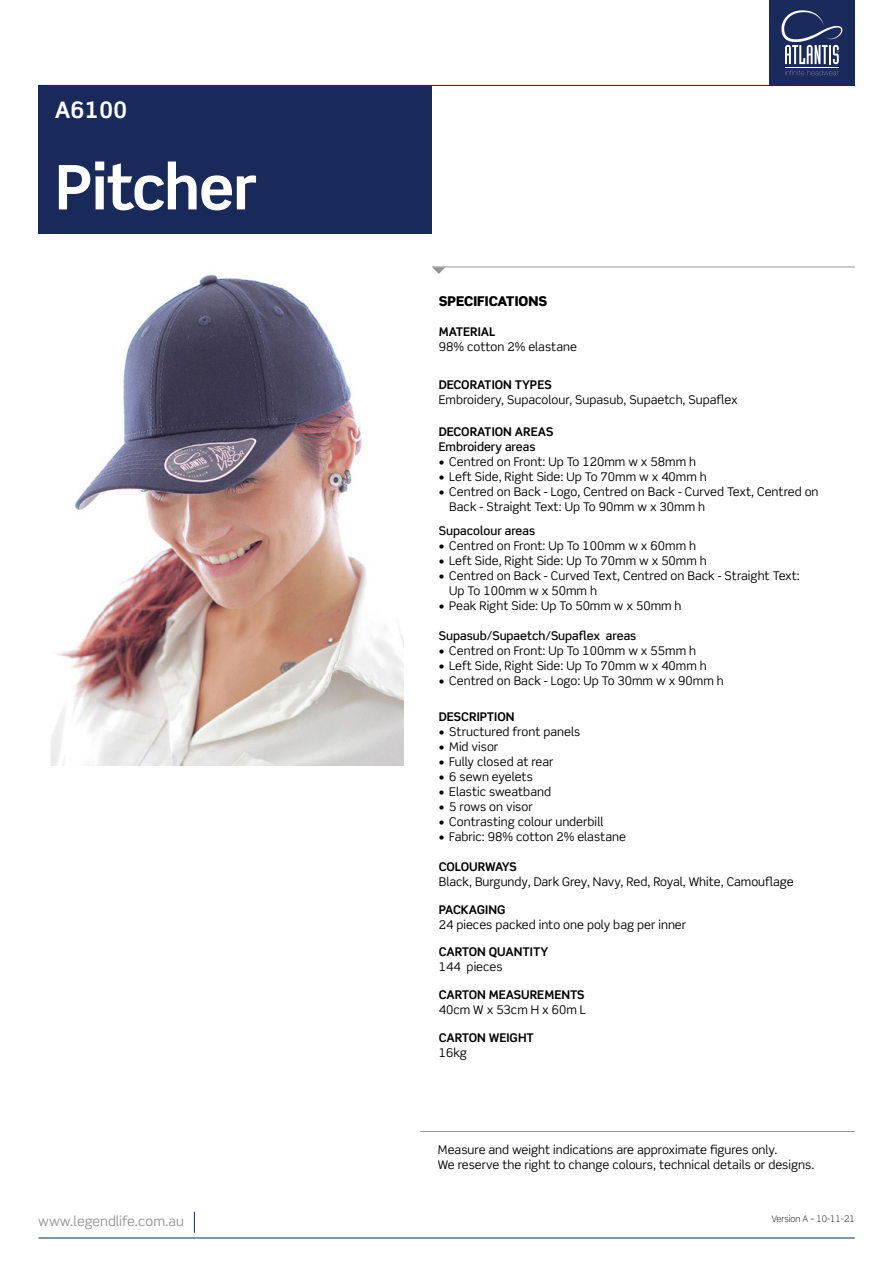
<style>
.page{position:relative;width:893px;height:1263px;background:#fff}
.page>*{position:absolute;margin:0;border:0;box-sizing:border-box;transform-origin:0 0}
.t1{font:700 61.5px "Scene Std";letter-spacing:-.02em;color:#fff}
.t2{font:700 22.65px "Scene Std";color:#fff}
.t3{font:13.5px "Scene Std";color:#939598}
.t4{font:900 13.5px "Scene Std";color:#000}
.t5{font:12px/15px "Scene Std";color:#000}
.t6{font:700 12px "Scene Std";color:#000}
.t7{font:500 12px "Scene Std";color:#000}
.t8{font:700 12px "Scene Std";letter-spacing:-.02em;color:#000}
.t9{font:300 9px "Scene Std";color:#000}
</style>
<div class="page">
<div style="left:38px;top:85px;width:394px;height:149px;background:#19295a"></div>
<div style="left:769px;top:0;width:86px;height:86px;background:#1a2a5a"></div>
<hr style="left:785px;top:67px;width:54px;height:1px;background:#fff">
<svg style="left:785px;top:70px;width:54px;height:5px"></svg>
<svg style="left:781px;top:10px;width:61px;height:54px"></svg>
<hr style="left:420px;top:1131px;width:435px;height:1px;background:#939598">
<hr style="left:38px;top:85px;width:817px;height:1px;background:#002d56">
<hr style="left:38px;top:1237px;width:817px;height:1px;background:#002d56">
<svg style="left:194px;top:1212px;width:1px;height:21px"></svg>
<hr style="left:432px;top:267px;width:423px;height:1px;background:#939598">
<svg style="left:432px;top:267px;width:13px;height:7px"></svg>
<img style="left:51px;top:274px;width:353px;height:491px">
<h2 class="t2" style="left:55px;top:96px;width:74px">A6100</h2>
<h1 class="t1" style="left:55px;top:149px;width:204px">Pitcher</h1>
<p class="t4" style="left:439px;top:292px;width:110px">SPECIFICATIONS</p>
<p class="t6" style="left:439px;top:324px;width:58px">MATERIAL</p>
<p class="t5" style="left:439px;top:339px;width:140px">98% cotton 2% elastane</p>
<p class="t6" style="left:439px;top:377px;width:114px">DECORATION TYPES</p>
<p class="t5" style="left:439px;top:392px;width:300px">Embroidery, Supacolour, Supasub, Supaetch, Supaflex</p>
<p class="t6" style="left:439px;top:424px;width:116px">DECORATION AREAS</p>
<p class="t7" style="left:439px;top:439px;width:98px">Embroidery areas</p>
<p class="t5" style="left:439px;top:454px;width:259px">• Centred on Front: Up To 120mm w x 58mm h</p>
<p class="t5" style="left:439px;top:469px;width:270px">• Left Side, Right Side: Up To 70mm w x 40mm h</p>
<p class="t5" style="left:449px;top:484px;width:371px;text-indent:-10px">• Centred on Back - Logo, Centred on Back - Curved Text, Centred on<br>Back - Straight Text: Up To 90mm w x 30mm h</p>
<p class="t7" style="left:439px;top:523px;width:98px">Supacolour areas</p>
<p class="t5" style="left:439px;top:538px;width:259px">• Centred on Front: Up To 100mm w x 60mm h</p>
<p class="t5" style="left:439px;top:553px;width:270px">• Left Side, Right Side: Up To 70mm w x 50mm h</p>
<p class="t5" style="left:449px;top:568px;width:352px;text-indent:-10px">• Centred on Back - Curved Text, Centred on Back - Straight Text:<br>Up To 100mm w x 50mm h</p>
<p class="t5" style="left:439px;top:598px;width:244px">• Peak Right Side: Up To 50mm w x 50mm h</p>
<p class="t7" style="left:439px;top:628px;width:199px">Supasub/Supaetch/Supaflex areas</p>
<p class="t5" style="left:439px;top:643px;width:259px">• Centred on Front: Up To 100mm w x 55mm h</p>
<p class="t5" style="left:439px;top:658px;width:270px">• Left Side, Right Side: Up To 70mm w x 40mm h</p>
<p class="t5" style="left:439px;top:673px;width:286px">• Centred on Back - Logo: Up To 30mm w x 90mm h</p>
<p class="t6" style="left:439px;top:709px;width:77px">DESCRIPTION</p>
<p class="t5" style="left:439px;top:724px;width:143px">• Structured front panels</p>
<p class="t5" style="left:439px;top:739px;width:61px">• Mid visor</p>
<p class="t5" style="left:439px;top:754px;width:116px">• Fully closed at rear</p>
<p class="t5" style="left:439px;top:769px;width:96px">• 6 sewn eyelets</p>
<p class="t5" style="left:439px;top:784px;width:114px">• Elastic sweatband</p>
<p class="t5" style="left:439px;top:799px;width:95px">• 5 rows on visor</p>
<p class="t5" style="left:439px;top:814px;width:166px">• Contrasting colour underbill</p>
<p class="t5" style="left:439px;top:829px;width:189px">• Fabric: 98% cotton 2% elastane</p>
<p class="t8" style="left:439px;top:859px;width:79px">COLOURWAYS</p>
<p class="t5" style="left:439px;top:874px;width:356px">Black, Burgundy, Dark Grey, Navy, Red, Royal, White, Camouflage</p>
<p class="t6" style="left:439px;top:902px;width:68px">PACKAGING</p>
<p class="t5" style="left:439px;top:917px;width:249px">24 pieces packed into one poly bag per inner</p>
<p class="t6" style="left:439px;top:944px;width:111px">CARTON QUANTITY</p>
<p class="t5" style="left:439px;top:959px;width:65px">144 pieces</p>
<p class="t6" style="left:439px;top:987px;width:147px">CARTON MEASUREMENTS</p>
<p class="t5" style="left:439px;top:1002px;width:149px">40cm W x 53cm H x 60m L</p>
<p class="t6" style="left:439px;top:1030px;width:97px">CARTON WEIGHT</p>
<p class="t5" style="left:439px;top:1045px;width:30px">16kg</p>
<p class="t5" style="left:438px;top:1142px;width:378px">Measure and weight indications are approximate figures only.<br>We reserve the right to change colours, technical details or designs.</p>
<p class="t3" style="left:38px;top:1213px;width:147px">www.legendlife.com.au</p>
<p class="t9" style="left:771px;top:1213px;width:85px">Version A – 10-11-21</p>
</div>
